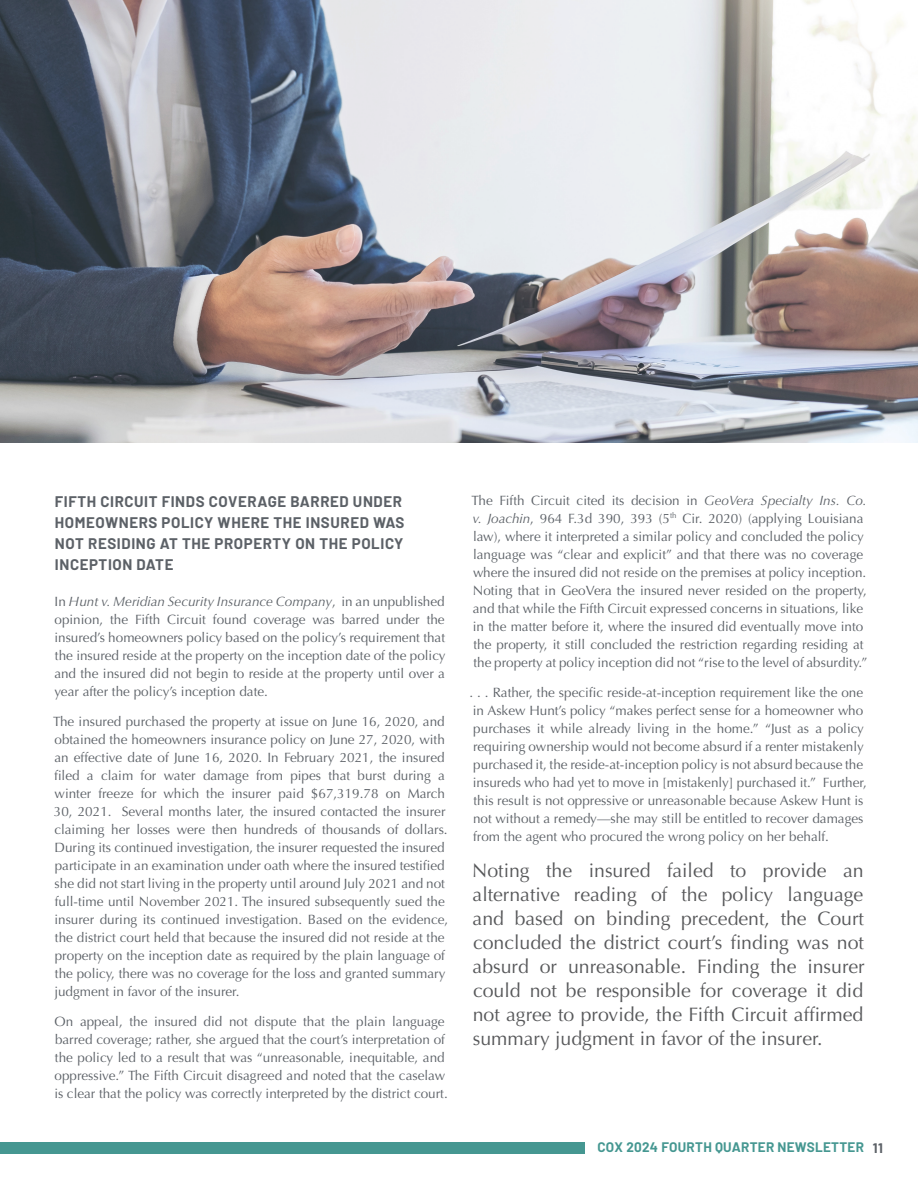
<style>
.page{position:relative;width:918px;height:1188px;background:#fff}
.page>*{position:absolute;margin:0;border:0;box-sizing:border-box;transform-origin:0 0}
.t1{font:19.5px/24px "Optima";color:#57585a;text-align:justify}
.t2{font:700 15px/21px "Barlow";letter-spacing:.04em;color:#5c6167}
.t3{font:13.5px/18px "Optima";color:#5c6167}
.t4{font:700 13.5px "Barlow";letter-spacing:.02em;color:#459791}
.s1{font-style:italic}
.s2{color:#5c6167}
</style>
<div class="page">
<div style="left:0;top:1143px;width:585px;height:11px;background:#459791"></div>
<img style="left:0;top:0;width:918px;height:443px">
<p class="t2" style="left:55px;top:490px;width:351px">FIFTH CIRCUIT FINDS COVERAGE BARRED UNDER HOMEOWNERS POLICY WHERE THE INSURED WAS NOT RESIDING AT THE PROPERTY ON THE POLICY INCEPTION DATE</p>
<p class="t3" style="left:54px;top:593px;width:393px;text-align:justify">In <span class="s1">Hunt v. Meridian Security Insurance Company</span>, in an unpublished opinion, the Fifth Circuit found coverage was barred under the insured’s homeowners policy based on the policy’s requirement that the insured reside at the property on the inception date of the policy and the insured did not begin to reside at the property until over a year after the policy’s inception date.</p>
<p class="t3" style="left:53px;top:713px;width:397px">The insured purchased the property at issue on June 16, 2020, and obtained the homeowners insurance policy on June 27, 2020, with an effective date of June 16, 2020. In February 2021, the insured filed a claim for water damage from pipes that burst during a winter freeze for which the insurer paid $67,319.78 on March 30, 2021. Several months later, the insured contacted the insurer claiming her losses were then hundreds of thousands of dollars.<br>During its continued investigation, the insurer requested the insured participate in an examination under oath where the insured testified she did not start living in the property until around July 2021 and not full-time until November 2021. The insured subsequently sued the insurer during its continued investigation. Based on the evidence, the district court held that because the insured did not reside at the property on the inception date as required by the plain language of the policy, there was no coverage for the loss and granted summary judgment in favor of the insurer.</p>
<p class="t3" style="left:54px;top:1013px;width:395px">On appeal, the insured did not dispute that the plain language barred coverage; rather, she argued that the court’s interpretation of the policy led to a result that was “unreasonable, inequitable, and oppressive.” The Fifth Circuit disagreed and noted that the caselaw is clear that the policy was correctly interpreted by the district court.</p>
<p class="t3" style="left:472px;top:492px;width:397px">The Fifth Circuit cited its decision in <span class="s1">GeoVera Specialty Ins. Co. v. Joachin</span>, 964 F.3d 390, 393 (5<sup>th</sup> Cir. 2020) (applying Louisiana law), where it interpreted a similar policy and concluded the policy language was “clear and explicit” and that there was no coverage where the insured did not reside on the premises at policy inception.<br>Noting that in GeoVera the insured never resided on the property, and that while the Fifth Circuit expressed concerns in situations, like in the matter before it, where the insured did eventually move into the property, it still concluded the restriction regarding residing at the property at policy inception did not “rise to the level of absurdity.”</p>
<p class="t3" style="left:469px;top:684px;width:399px">. . . Rather, the specific reside-at-inception requirement like the one in Askew Hunt’s policy “makes perfect sense for a homeowner who purchases it while already living in the home.” “Just as a policy requiring ownership would not become absurd if a renter mistakenly purchased it, the reside-at-inception policy is not absurd because the insureds who had yet to move in [mistakenly] purchased it.” Further, this result is not oppressive or unreasonable because Askew Hunt is not without a remedy—she may still be entitled to recover damages from the agent who procured the wrong policy on her behalf.</p>
<p class="t1" style="left:472px;top:859px;width:394px">Noting the insured failed to provide an alternative reading of the policy language and based on binding precedent, the Court concluded the district court’s finding was not absurd or unreasonable. Finding the insurer could not be responsible for coverage it did not agree to provide, the Fifth Circuit affirmed summary judgment in favor of the insurer.</p>
<p class="t4" style="left:597px;top:1138px;width:287px">COX 2024 FOURTH QUARTER NEWSLETTER <span class="s2">11</span></p>
</div>
